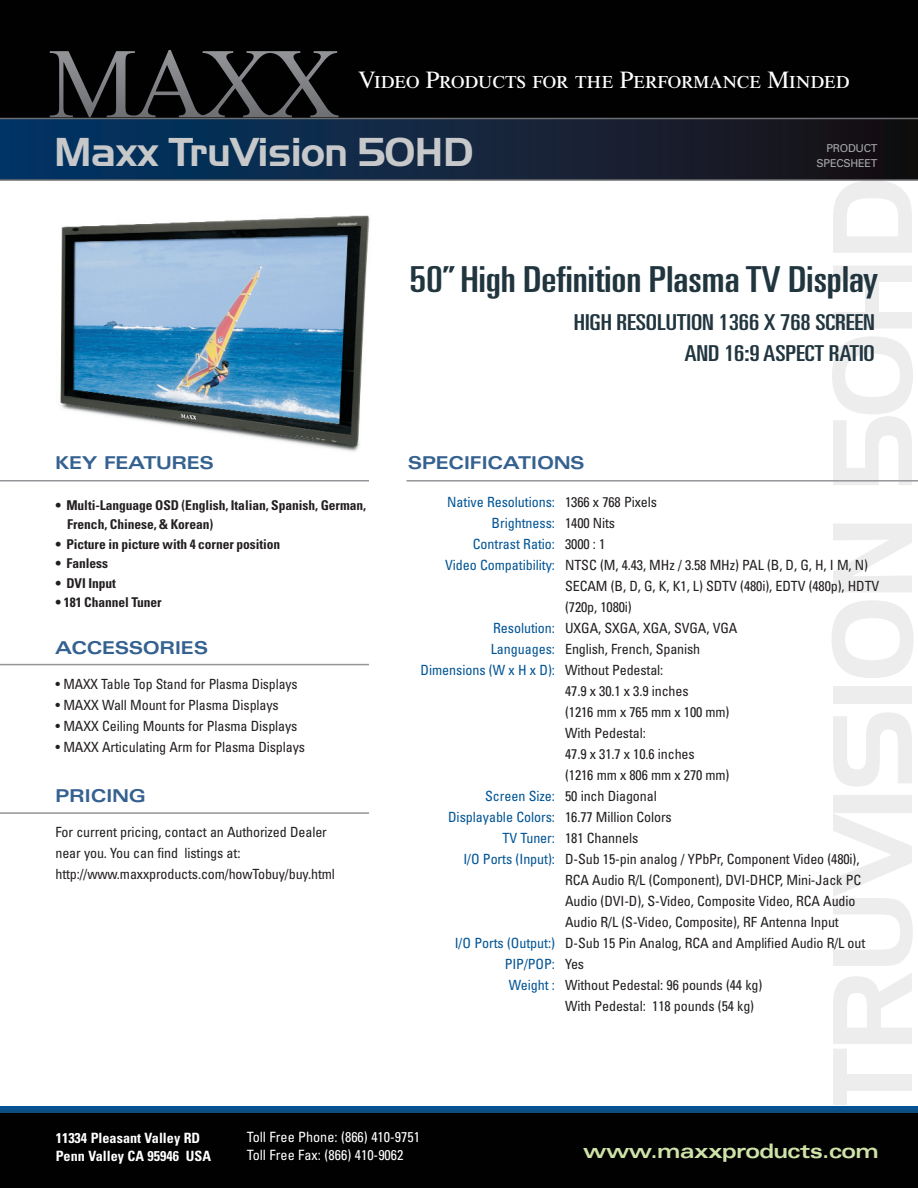
<style>
.page{position:relative;width:918px;height:1188px;background:#fff}
.page>*{position:absolute;margin:0;border:0;box-sizing:border-box;transform-origin:0 0}
.t1{font:39.15px "Handel Gothic BT";letter-spacing:-.01em;color:#c7c8ca}
.t2{font:ultra-condensed 35.85px "Univers";letter-spacing:-.005em;color:#21353f;scale:1.26 1}
.t3{font:24.75px "Times Roman SC";letter-spacing:-.015em;color:#fff}
.t4{font:ultra-condensed 21.9px/30.6px "Univers";letter-spacing:-.005em;color:#21353f;text-align:right;scale:1.26 1}
.t5{font:700 expanded 19.95px "Univers";letter-spacing:-.03em;color:#cde3a7}
.t6{font:700 expanded 17.7px "Univers";letter-spacing:-.025em;color:#356190}
.t7{font:condensed 14.1px/21px "Univers";letter-spacing:-.01em;color:#231f20}
.t8{font:condensed 14.1px/21px "Univers";letter-spacing:-.005em;color:#005495;text-align:right}
.t9{font:condensed 14.1px/18px "Univers";color:#fff}
.t10{font:700 condensed 14.1px/18px "Univers";color:#fff}
.t11{font:700 condensed 13.5px/19.5px "Univers";letter-spacing:-.005em;color:#231f20}
.t12{font:10.8px/15px "Univers";letter-spacing:-.02em;color:#a8a9ad;text-align:right}
</style>
<div class="page">
<img style="left:60px;top:215px;width:310px;height:237px">
<svg style="left:0;top:1106px;width:918px;height:7px;background:#094f88"></svg>
<div style="left:0;top:119px;width:918px;height:61px;background:linear-gradient(to right,#033769,#1c1113)"></div>
<div style="left:0;top:0;width:918px;height:118px;background:#020101"></div>
<hr style="left:0;top:118px;width:918px;height:1px;background:#6c6d70">
<hr style="left:0;top:179px;width:918px;height:2px;background:#6c6d70">
<hr style="left:407px;top:480px;width:511px;height:2px;background:#939598">
<hr style="left:0;top:480px;width:369px;height:2px;background:#939598">
<div style="left:0;top:1113px;width:918px;height:75px;background:#020101"></div>
<hr style="left:0;top:812px;width:369px;height:2px;background:#939598">
<hr style="left:0;top:664px;width:369px;height:1px;background:#939598">
<svg style="left:50px;top:50px;width:289px;height:67px"></svg>
<h3 class="t3" style="left:358px;top:71px;width:493px">Video Products for the Performance Minded</h3>
<h1 class="t1" style="left:54px;top:138px;width:421px">Maxx TruVision 50HD</h1>
<p class="t12" style="left:817px;top:141px;width:62px">PRODUCT<br>SPECSHEET</p>
<h2 class="t2" style="left:410px;top:266px;width:373px">50” High Definition Plasma TV Display</h2>
<p class="t6" style="left:55px;top:456px;width:160px">KEY FEATURES</p>
<p class="t11" style="left:67px;top:497px;width:300px;text-indent:-12px">• Multi-Language OSD (English, Italian, Spanish, German,<br>French, Chinese, &amp; Korean)</p>
<p class="t11" style="left:56px;top:536px;width:226px">• Picture in picture with 4 corner position</p>
<p class="t11" style="left:56px;top:555px;width:54px">• Fanless</p>
<p class="t11" style="left:56px;top:575px;width:62px">• DVI Input</p>
<p class="t11" style="left:56px;top:594px;width:108px">• 181 Channel Tuner</p>
<p class="t6" style="left:55px;top:641px;width:154px">ACCESSORIES</p>
<p class="t7" style="left:56px;top:675px;width:244px">• MAXX Table Top Stand for Plasma Displays</p>
<p class="t7" style="left:56px;top:696px;width:225px">• MAXX Wall Mount for Plasma Displays</p>
<p class="t7" style="left:56px;top:717px;width:244px">• MAXX Ceiling Mounts for Plasma Displays</p>
<p class="t7" style="left:56px;top:738px;width:251px">• MAXX Articulating Arm for Plasma Displays</p>
<p class="t6" style="left:55px;top:789px;width:92px">PRICING</p>
<p class="t7" style="left:56px;top:823px;width:281px">For current pricing, contact an Authorized Dealer near you. You can find listings at: http://www.maxxproducts.com/howTobuy/buy.html</p>
<h3 class="t4" style="left:574px;top:309px;width:240px">HIGH RESOLUTION 1366 X 768 SCREEN<br>AND 16:9 ASPECT RATIO</h3>
<p class="t6" style="left:408px;top:456px;width:179px">SPECIFICATIONS</p>
<p class="t8" style="left:445px;top:493px;width:111px">Native Resolutions:<br>Brightness:<br>Contrast Ratio:<br>Video Compatibility:</p>
<p class="t8" style="left:421px;top:619px;width:136px">Resolution:<br>Languages:<br>Dimensions (W x H x D):</p>
<p class="t8" style="left:448px;top:787px;width:108px">Screen Size:<br>Displayable Colors:<br>TV Tuner:<br>I/O Ports (Input):</p>
<p class="t8" style="left:505px;top:934px;width:52px;text-align:justify;text-indent:-50px">I/O Ports (Output:)<br>PIP/POP:<br>Weight :</p>
<p class="t7" style="left:565px;top:493px;width:316px">1366 x 768 Pixels<br>1400 Nits<br>3000 : 1<br>NTSC (M, 4.43, MHz / 3.58 MHz) PAL (B, D, G, H, I M, N)<br>SECAM (B, D, G, K, K1, L) SDTV (480i), EDTV (480p), HDTV (720p, 1080i)<br>UXGA, SXGA, XGA, SVGA, VGA<br>English, French, Spanish<br>Without Pedestal:<br>47.9 x 30.1 x 3.9 inches<br>(1216 mm x 765 mm x 100 mm)<br>With Pedestal:<br>47.9 x 31.7 x 10.6 inches<br>(1216 mm x 806 mm x 270 mm)<br>50 inch Diagonal<br>16.77 Million Colors<br>181 Channels<br>D-Sub 15-pin analog / YPbPr, Component Video (480i),<br>RCA Audio R/L (Component), DVI-DHCP, Mini-Jack PC<br>Audio (DVI-D), S-Video, Composite Video, RCA Audio<br>Audio R/L (S-Video, Composite), RF Antenna Input<br>D-Sub 15 Pin Analog, RCA and Amplified Audio R/L out<br>Yes<br>Without Pedestal: 96 pounds (44 kg)<br>With Pedestal: 118 pounds (54 kg)</p>
<p class="t10" style="left:56px;top:1130px;width:157px">11334 Pleasant Valley RD<br>Penn Valley CA 95946 USA</p>
<p class="t9" style="left:247px;top:1130px;width:175px">Toll Free Phone: (866) 410-9751<br>Toll Free Fax: (866) 410-9062</p>
<h3 class="t5" style="left:583px;top:1143px;width:297px">www.maxxproducts.com</h3>
</div>
